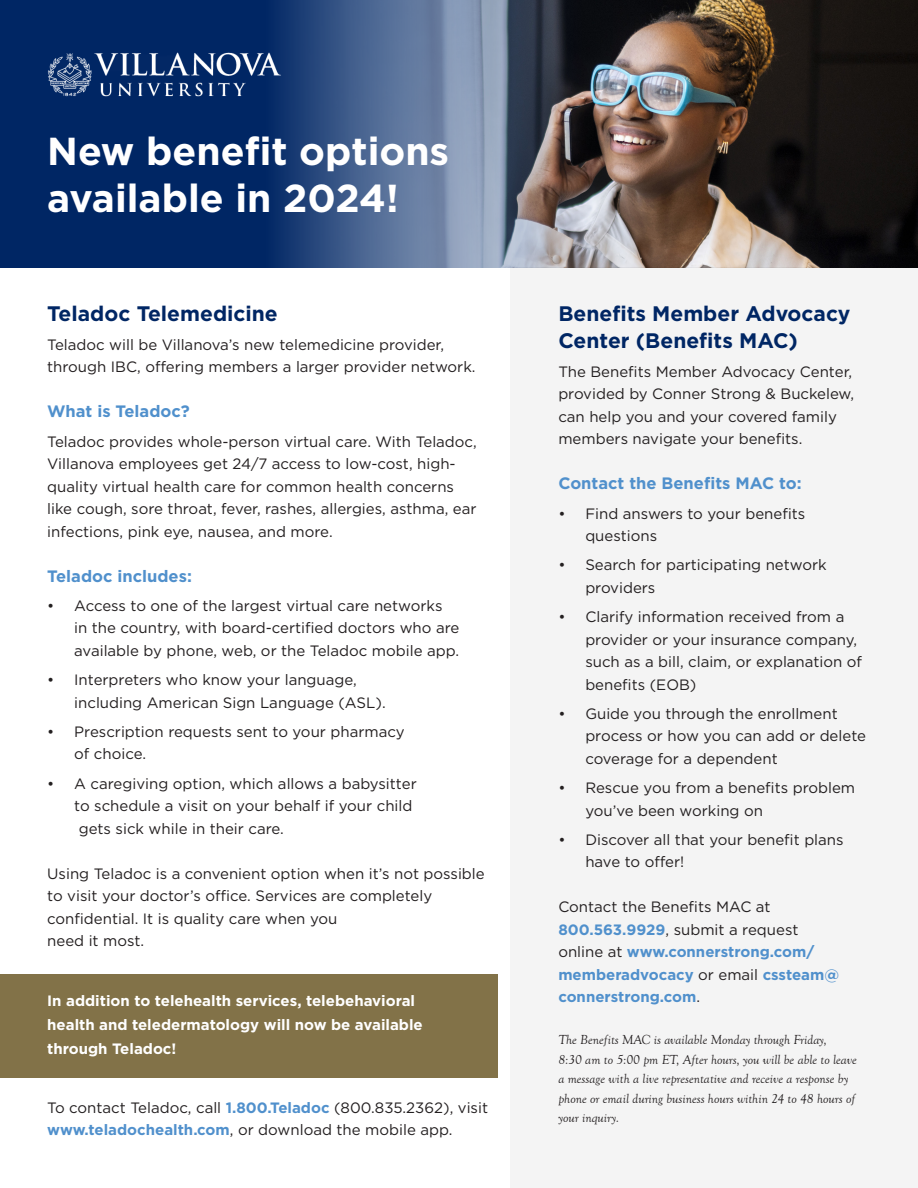
<style>
.page{position:relative;width:918px;height:1188px;background:#fff}
.page>*{position:absolute;margin:0;border:0;box-sizing:border-box;transform-origin:0 0}
.t1{font:700 39px/46.8px "Gotham";color:#fff}
.t2{font:700 21px/27px "Gotham";color:#002664}
.t3{font:700 16.5px "Gotham";color:#5090cc}
.t4{font:15px/22.5px "Gotham";color:#231f20}
.t5{font:700 15px/22.5px "Gotham";color:#5090cc}
.t6{font:700 15px/24px "Gotham";color:#fff}
.t7{font:italic 13.5px/19.5px "Goudy Old Style T";color:#231f20}
.s1{font-weight:700;color:#5090cc}
.s2{font-weight:400;color:#231f20}
</style>
<div class="page">
<img style="left:612px;top:0;width:306px;height:268px">
<div style="left:511px;top:268px;width:407px;height:920px;background:#f4f4f4"></div>
<div style="left:0;top:974px;width:498px;height:103px;background:#827248"></div>
<svg style="left:0;top:0;width:612px;height:268px;background:#344e78"></svg>
<img style="left:47px;top:47px;width:234px;height:55px">
<h1 class="t1" style="left:47px;top:128px;width:403px">New benefit options available in 2024!</h1>
<h2 class="t2" style="left:47px;top:300px;width:232px">Teladoc Telemedicine</h2>
<p class="t4" style="left:47px;top:333px;width:430px">Teladoc will be Villanova’s new telemedicine provider, through IBC, offering members a larger provider network.</p>
<p class="t3" style="left:47px;top:401px;width:144px">What is Teladoc?</p>
<p class="t4" style="left:47px;top:430px;width:431px">Teladoc provides whole-person virtual care. With Teladoc, Villanova employees get 24/7 access to low-cost, high&shy;quality virtual health care for common health concerns like cough, sore throat, fever, rashes, allergies, asthma, ear infections, pink eye, nausea, and more.</p>
<p class="t3" style="left:47px;top:565px;width:146px">Teladoc includes:</p>
<p class="t4" style="left:74px;top:594px;width:387px;text-indent:-27px">• Access to one of the largest virtual care networks in the country, with board-certified doctors who are available by phone, web, or the Teladoc mobile app.</p>
<p class="t4" style="left:74px;top:668px;width:313px;text-indent:-27px">• Interpreters who know your language, including American Sign Language (ASL).</p>
<p class="t4" style="left:74px;top:720px;width:332px;text-indent:-27px">• Prescription requests sent to your pharmacy of choice.</p>
<p class="t4" style="left:47px;top:772px;width:371px">• A caregiving option, which allows a babysitter</p>
<p class="t4" style="left:74px;top:794px;width:340px">to schedule a visit on your behalf if your child</p>
<p class="t4" style="left:79px;top:817px;width:207px">gets sick while in their care.</p>
<p class="t4" style="left:47px;top:862px;width:439px">Using Teladoc is a convenient option when it’s not possible to visit your doctor’s office. Services are completely confidential. It is quality care when you<br>need it most.</p>
<p class="t6" style="left:47px;top:989px;width:377px">In addition to telehealth services, telebehavioral health and teledermatology will now be available through Teladoc!</p>
<p class="t4" style="left:47px;top:1096px;width:442px">To contact Teladoc, call <span class="s1">1.800.Teladoc</span> (800.835.2362), visit <span class="s1">www.teladochealth.com</span>, or download the mobile app.</p>
<h2 class="t2" style="left:558px;top:300px;width:294px">Benefits Member Advocacy<br>Center (Benefits MAC)</h2>
<p class="t4" style="left:558px;top:360px;width:297px">The Benefits Member Advocacy Center, provided by Conner Strong &amp; Buckelew, can help you and your covered family members navigate your benefits.</p>
<p class="t3" style="left:558px;top:473px;width:245px">Contact the Benefits MAC to:</p>
<p class="t4" style="left:585px;top:502px;width:222px;text-indent:-27px">• Find answers to your benefits questions</p>
<p class="t4" style="left:585px;top:554px;width:243px;text-indent:-27px">• Search for participating network providers</p>
<p class="t4" style="left:585px;top:605px;width:278px;text-indent:-27px">• Clarify information received from a provider or your insurance company, such as a bill, claim, or explanation of benefits (EOB)</p>
<p class="t4" style="left:585px;top:702px;width:282px;text-indent:-27px">• Guide you through the enrollment process or how you can add or delete coverage for a dependent</p>
<p class="t4" style="left:585px;top:776px;width:271px;text-indent:-27px">• Rescue you from a benefits problem you’ve been working on</p>
<p class="t4" style="left:585px;top:828px;width:260px;text-indent:-27px">• Discover all that your benefit plans have to offer!</p>
<p class="t5" style="left:558px;top:896px;width:282px"><span class="s2">Contact the Benefits MAC at<br></span>800.563.9929<span class="s2">, submit a request online at</span> www.connerstrong.com/ memberadvocacy <span class="s2">or email</span> cssteam@ connerstrong.com<span class="s2">.</span></p>
<p class="t7" style="left:558px;top:1031px;width:300px">The Benefits MAC is available Monday through Friday,<br>8:30 am to 5:00 pm ET, After hours, you will be able to leave a message with a live representative and receive a response by phone or email during business hours within 24 to 48 hours of your inquiry.</p>
</div>
